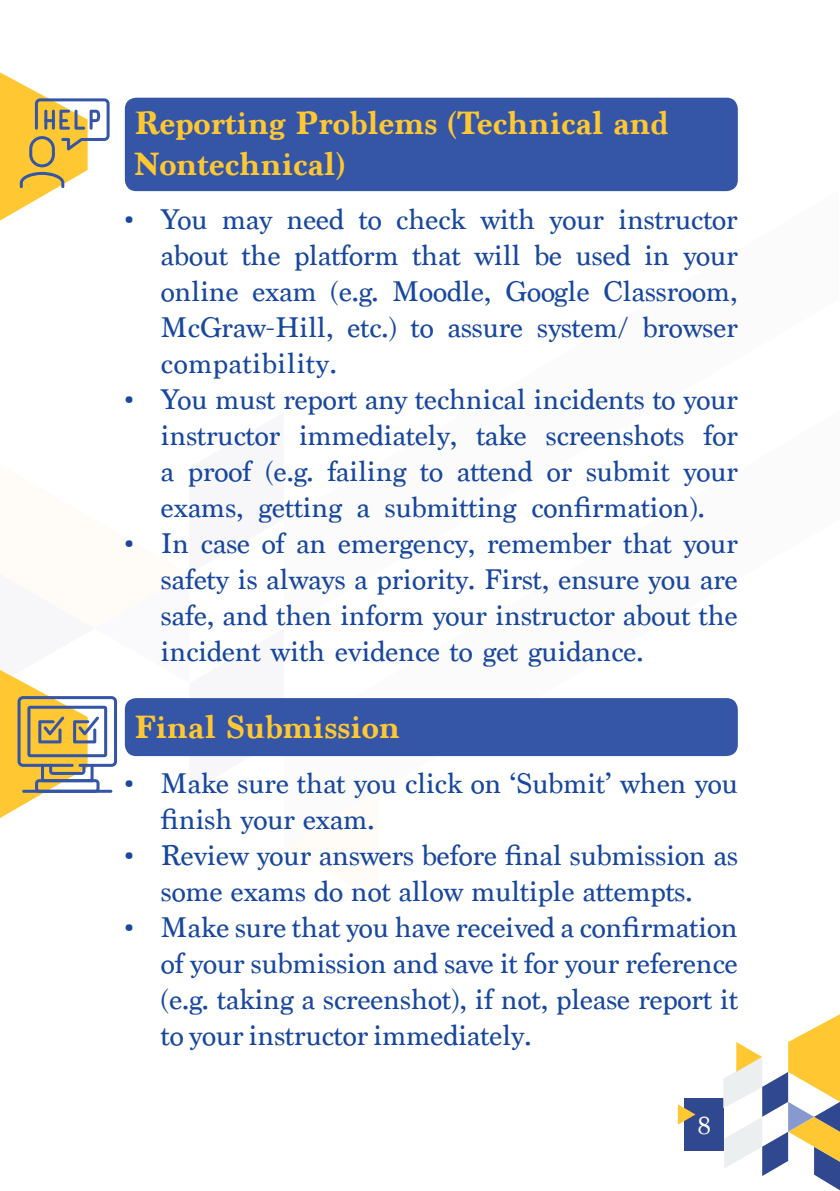
<style>
.page{position:relative;width:840px;height:1191px;background:#fff}
.page>*{position:absolute;margin:0;border:0;box-sizing:border-box;transform-origin:0 0}
.t1{font:700 34px/40.8px "Marion";color:#ffc832}
.t2{font:30px/36px "Marion";color:#17479e;text-align:justify}
.t3{font:26px "Marion";color:#fff}
</style>
<div class="page">
<div style="left:683px;top:1098px;width:40px;height:52px;background:#2f488f"></div>
<svg style="left:722px;top:1014px;width:117px;height:176px"></svg>
<svg style="left:677px;top:1104px;width:18px;height:20px"></svg>
<div style="left:125px;top:98px;width:612px;height:93px;background:#3555a6;border-radius:11px"></div>
<svg style="left:0;top:72px;width:109px;height:149px"></svg>
<div style="left:125px;top:698px;width:612px;height:58px;background:#3555a6;border-radius:11px"></div>
<svg style="left:0;top:670px;width:378px;height:148px"></svg>
<hr style="left:41px;top:764px;width:33px;height:3px;background:#3555a6;border-radius:2px">
<hr style="left:78px;top:764px;width:15px;height:3px;background:#3555a6;border-radius:2px">
<p class="t1" style="left:134px;top:103px;width:535px">Reporting Problems (Technical and<br>Nontechnical)</p>
<p class="t2" style="left:161px;top:202px;width:578px;text-indent:-36px">• You may need to check with your instructor about the platform that will be used in your online exam (e.g. Moodle, Google Classroom, McGraw-Hill, etc.) to assure system/ browser compatibility.</p>
<p class="t2" style="left:161px;top:382px;width:578px;text-indent:-36px">• You must report any technical incidents to your instructor immediately, take screenshots for a proof (e.g. failing to attend or submit your exams, getting a submitting confirmation).</p>
<p class="t2" style="left:161px;top:526px;width:578px;text-indent:-36px">• In case of an emergency, remember that your safety is always a priority. First, ensure you are safe, and then inform your instructor about the incident with evidence to get guidance.</p>
<p class="t1" style="left:134px;top:707px;width:267px">Final Submission</p>
<p class="t2" style="left:161px;top:765px;width:578px;text-indent:-36px">• Make sure that you click on ‘Submit’ when you finish your exam.</p>
<p class="t2" style="left:125px;top:837px;width:614px;text-align:center">• Review your answers before final submission as some exams do not allow multiple attempts.</p>
<p class="t2" style="left:161px;top:909px;width:578px;text-indent:-36px">• Make sure that you have received a confirmation of your submission and save it for your reference (e.g. taking a screenshot), if not, please report it to your instructor immediately.</p>
<p class="t3" style="left:697px;top:1110px;width:14px">8</p>
</div>
